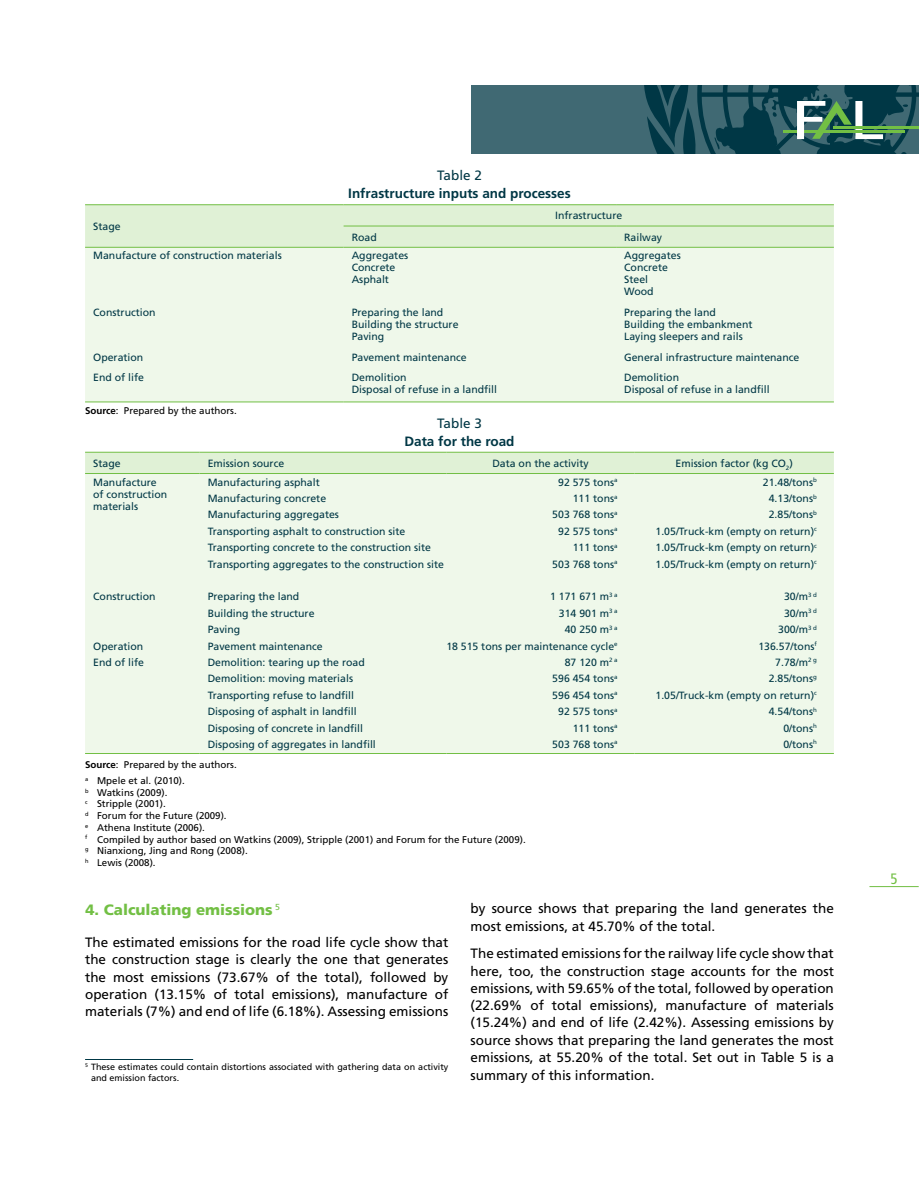
<style>
.page{position:relative;width:919px;height:1183px;background:#fff}
.page>*{position:absolute;margin:0;border:0;box-sizing:border-box;transform-origin:0 0}
.t1{font:900 15px "Frutiger";color:#72bf44}
.t2{font:condensed 15px "Frutiger";color:#72bf44}
.t3{font:13.5px/17.4px "Frutiger";color:#000;text-align:justify}
.t4{font:700 13.5px "Frutiger";color:#003745}
.t5{font:13.5px "Frutiger";color:#003745}
.t6{font:10.5px/12px "Frutiger";color:#003745}
.t7{font:9.75px/11.7px "Frutiger";color:#000}
.t8{font:9px/10.8px "Frutiger";color:#000}
.s1{font-weight:700}
</style>
<div class="page">
<div style="left:471px;top:85px;width:447px;height:68px;background:#406973"></div>
<svg style="left:644px;top:85px;width:274px;height:68px"></svg>
<hr style="left:869px;top:886px;width:49px;height:1px;background:#72bf44">
<div style="left:85px;top:205px;width:748px;height:42px;background:#e0f1d6"></div>
<div style="left:85px;top:248px;width:748px;height:153px;background:#eff8ea"></div>
<hr style="left:85px;top:204px;width:258px;height:1px;background:#72bf44">
<hr style="left:343px;top:204px;width:273px;height:1px;background:#72bf44">
<hr style="left:616px;top:204px;width:217px;height:1px;background:#72bf44">
<hr style="left:343px;top:225px;width:273px;height:1px;background:#72bf44">
<hr style="left:616px;top:225px;width:217px;height:1px;background:#72bf44">
<hr style="left:85px;top:247px;width:258px;height:1px;background:#72bf44">
<hr style="left:343px;top:247px;width:273px;height:1px;background:#72bf44">
<hr style="left:616px;top:247px;width:217px;height:1px;background:#72bf44">
<hr style="left:85px;top:401px;width:258px;height:1px;background:#72bf44">
<hr style="left:343px;top:401px;width:273px;height:1px;background:#72bf44">
<hr style="left:616px;top:401px;width:217px;height:1px;background:#72bf44">
<div style="left:85px;top:452px;width:748px;height:21px;background:#e0f1d6"></div>
<div style="left:85px;top:474px;width:748px;height:279px;background:#eff8ea"></div>
<hr style="left:85px;top:451px;width:114px;height:1px;background:#72bf44">
<hr style="left:85px;top:473px;width:114px;height:1px;background:#72bf44">
<hr style="left:199px;top:451px;width:247px;height:1px;background:#72bf44">
<hr style="left:199px;top:473px;width:247px;height:1px;background:#72bf44">
<hr style="left:446px;top:451px;width:188px;height:1px;background:#72bf44">
<hr style="left:446px;top:473px;width:188px;height:1px;background:#72bf44">
<hr style="left:634px;top:451px;width:199px;height:1px;background:#72bf44">
<hr style="left:634px;top:473px;width:199px;height:1px;background:#72bf44">
<hr style="left:199px;top:753px;width:247px;height:1px;background:#72bf44">
<hr style="left:446px;top:753px;width:188px;height:1px;background:#72bf44">
<hr style="left:634px;top:753px;width:199px;height:1px;background:#72bf44">
<hr style="left:85px;top:753px;width:114px;height:1px;background:#72bf44">
<hr style="left:85px;top:1058px;width:108px;height:1px;background:#003745">
<p class="t5" style="left:437px;top:168px;width:46px">Table 2</p>
<p class="t4" style="left:348px;top:186px;width:224px">Infrastructure inputs and processes</p>
<p class="t6" style="left:93px;top:220px;width:29px">Stage</p>
<p class="t6" style="left:555px;top:210px;width:69px">Infrastructure</p>
<p class="t6" style="left:351px;top:231px;width:27px">Road</p>
<p class="t6" style="left:624px;top:231px;width:39px">Railway</p>
<p class="t6" style="left:93px;top:250px;width:190px">Manufacture of construction materials</p>
<p class="t6" style="left:351px;top:250px;width:58px">Aggregates<br>Concrete<br>Asphalt</p>
<p class="t6" style="left:624px;top:250px;width:58px">Aggregates<br>Concrete<br>Steel<br>Wood</p>
<p class="t6" style="left:93px;top:306px;width:64px">Construction</p>
<p class="t6" style="left:351px;top:306px;width:108px">Preparing the land<br>Building the structure<br>Paving</p>
<p class="t6" style="left:624px;top:306px;width:130px">Preparing the land<br>Building the embankment<br>Laying sleepers and rails</p>
<p class="t6" style="left:93px;top:351px;width:52px">Operation</p>
<p class="t6" style="left:351px;top:351px;width:116px">Pavement maintenance</p>
<p class="t6" style="left:624px;top:351px;width:177px">General infrastructure maintenance</p>
<p class="t6" style="left:93px;top:372px;width:52px">End of life</p>
<p class="t6" style="left:351px;top:372px;width:147px">Demolition<br>Disposal of refuse in a landfill</p>
<p class="t6" style="left:624px;top:372px;width:147px">Demolition<br>Disposal of refuse in a landfill</p>
<p class="t7" style="left:85px;top:405px;width:153px"><span class="s1">Source</span>: Prepared by the authors.</p>
<p class="t5" style="left:437px;top:415px;width:46px">Table 3</p>
<p class="t4" style="left:404px;top:433px;width:112px">Data for the road</p>
<p class="t6" style="left:93px;top:457px;width:29px">Stage</p>
<p class="t6" style="left:208px;top:457px;width:78px">Emission source</p>
<p class="t6" style="left:492px;top:457px;width:98px">Data on the activity</p>
<p class="t6" style="left:675px;top:457px;width:119px">Emission factor (kg CO<sub>2</sub>)</p>
<p class="t6" style="left:93px;top:476px;width:76px">Manufacture of construction materials</p>
<p class="t6" style="left:208px;top:476px;width:114px">Manufacturing asphalt</p>
<p class="t6" style="left:558px;top:476px;width:61px">92 575 tons<sup>a</sup></p>
<p class="t6" style="left:762px;top:476px;width:55px">21.48/tons<sup>b</sup></p>
<p class="t6" style="left:208px;top:492px;width:120px">Manufacturing concrete</p>
<p class="t6" style="left:572px;top:492px;width:46px">111 tons<sup>a</sup></p>
<p class="t6" style="left:768px;top:492px;width:50px">4.13/tons<sup>b</sup></p>
<p class="t6" style="left:208px;top:508px;width:133px">Manufacturing aggregates</p>
<p class="t6" style="left:552px;top:508px;width:67px">503 768 tons<sup>a</sup></p>
<p class="t6" style="left:768px;top:508px;width:50px">2.85/tons<sup>b</sup></p>
<p class="t6" style="left:208px;top:525px;width:199px">Transporting asphalt to construction site</p>
<p class="t6" style="left:558px;top:525px;width:61px">92 575 tons<sup>a</sup></p>
<p class="t6" style="left:655px;top:525px;width:163px">1.05/Truck-km (empty on return)<sup>c</sup></p>
<p class="t6" style="left:208px;top:541px;width:225px">Transporting concrete to the construction site</p>
<p class="t6" style="left:572px;top:541px;width:46px">111 tons<sup>a</sup></p>
<p class="t6" style="left:655px;top:541px;width:163px">1.05/Truck-km (empty on return)<sup>c</sup></p>
<p class="t6" style="left:208px;top:558px;width:238px">Transporting aggregates to the construction site</p>
<p class="t6" style="left:552px;top:558px;width:67px">503 768 tons<sup>a</sup></p>
<p class="t6" style="left:655px;top:558px;width:163px">1.05/Truck-km (empty on return)<sup>c</sup></p>
<p class="t6" style="left:93px;top:590px;width:64px">Construction</p>
<p class="t6" style="left:208px;top:590px;width:93px">Preparing the land</p>
<p class="t6" style="left:550px;top:590px;width:69px">1 171 671 m<sup>3</sup> <sup>a</sup></p>
<p class="t6" style="left:784px;top:590px;width:34px">30/m<sup>3</sup> <sup>d</sup></p>
<p class="t6" style="left:208px;top:607px;width:108px">Building the structure</p>
<p class="t6" style="left:559px;top:607px;width:60px">314 901 m<sup>3</sup> <sup>a</sup></p>
<p class="t6" style="left:784px;top:607px;width:34px">30/m<sup>3</sup> <sup>d</sup></p>
<p class="t6" style="left:208px;top:623px;width:34px">Paving</p>
<p class="t6" style="left:564px;top:623px;width:54px">40 250 m<sup>3</sup> <sup>a</sup></p>
<p class="t6" style="left:778px;top:623px;width:40px">300/m<sup>3</sup> <sup>d</sup></p>
<p class="t6" style="left:93px;top:639px;width:52px">Operation</p>
<p class="t6" style="left:208px;top:639px;width:116px">Pavement maintenance</p>
<p class="t6" style="left:446px;top:639px;width:173px">18 515 tons per maintenance cycle<sup>e</sup></p>
<p class="t6" style="left:758px;top:639px;width:60px">136.57/tons<sup>f</sup></p>
<p class="t6" style="left:93px;top:656px;width:52px">End of life</p>
<p class="t6" style="left:208px;top:656px;width:158px">Demolition: tearing up the road</p>
<p class="t6" style="left:564px;top:656px;width:54px">87 120 m<sup>2</sup> <sup>a</sup></p>
<p class="t6" style="left:775px;top:656px;width:43px">7.78/m<sup>2</sup> <sup>g</sup></p>
<p class="t6" style="left:208px;top:672px;width:147px">Demolition: moving materials</p>
<p class="t6" style="left:552px;top:672px;width:67px">596 454 tons<sup>a</sup></p>
<p class="t6" style="left:768px;top:672px;width:50px">2.85/tons<sup>g</sup></p>
<p class="t6" style="left:208px;top:689px;width:148px">Transporting refuse to landfill</p>
<p class="t6" style="left:552px;top:689px;width:67px">596 454 tons<sup>a</sup></p>
<p class="t6" style="left:655px;top:689px;width:163px">1.05/Truck-km (empty on return)<sup>c</sup></p>
<p class="t6" style="left:208px;top:705px;width:150px">Disposing of asphalt in landfill</p>
<p class="t6" style="left:558px;top:705px;width:61px">92 575 tons<sup>a</sup></p>
<p class="t6" style="left:768px;top:705px;width:50px">4.54/tons<sup>h</sup></p>
<p class="t6" style="left:208px;top:721px;width:157px">Disposing of concrete in landfill</p>
<p class="t6" style="left:572px;top:721px;width:46px">111 tons<sup>a</sup></p>
<p class="t6" style="left:783px;top:721px;width:35px">0/tons<sup>h</sup></p>
<p class="t6" style="left:208px;top:738px;width:170px">Disposing of aggregates in landfill</p>
<p class="t6" style="left:552px;top:738px;width:67px">503 768 tons<sup>a</sup></p>
<p class="t6" style="left:783px;top:738px;width:35px">0/tons<sup>h</sup></p>
<p class="t7" style="left:85px;top:756px;width:153px;line-height:15.9px"><span class="s1">Source</span>: Prepared by the authors. <sup>a</sup> Mpele et al. (2010).</p>
<p class="t7" style="left:85px;top:786px;width:442px"><sup>b</sup> Watkins (2009).<br><sup>c</sup> Stripple (2001).<br><sup>d</sup> Forum for the Future (2009).<br><sup>e</sup> Athena Institute (2006).<br><sup>f</sup> Compiled by author based on Watkins (2009), Stripple (2001) and Forum for the Future (2009). <sup>g</sup> Nianxiong, Jing and Rong (2008).<br><sup>h</sup> Lewis (2008).</p>
<h1 class="t1" style="left:85px;top:900px;width:196px">4. Calculating emissions <sup>5</sup></h1>
<p class="t3" style="left:85px;top:933px;width:365px">The estimated emissions for the road life cycle show that the construction stage is clearly the one that generates the most emissions (73.67% of the total), followed by operation (13.15% of total emissions), manufacture of materials (7%) and end of life (6.18%). Assessing emissions</p>
<p class="t3" style="left:470px;top:899px;width:365px">by source shows that preparing the land generates the most emissions, at 45.70% of the total.</p>
<p class="t3" style="left:470px;top:944px;width:365px">The estimated emissions for the railway life cycle show that here, too, the construction stage accounts for the most emissions, with 59.65% of the total, followed by operation (22.69% of total emissions), manufacture of materials (15.24%) and end of life (2.42%). Assessing emissions by source shows that preparing the land generates the most emissions, at 55.20% of the total. Set out in Table 5 is a summary of this information.</p>
<p class="t8" style="left:91px;top:1061px;width:359px;text-indent:-6px"><sup>5</sup> These estimates could contain distortions associated with gathering data on activity and emission factors.</p>
<h1 class="t2" style="left:890px;top:869px;width:9px">5</h1>
</div>
